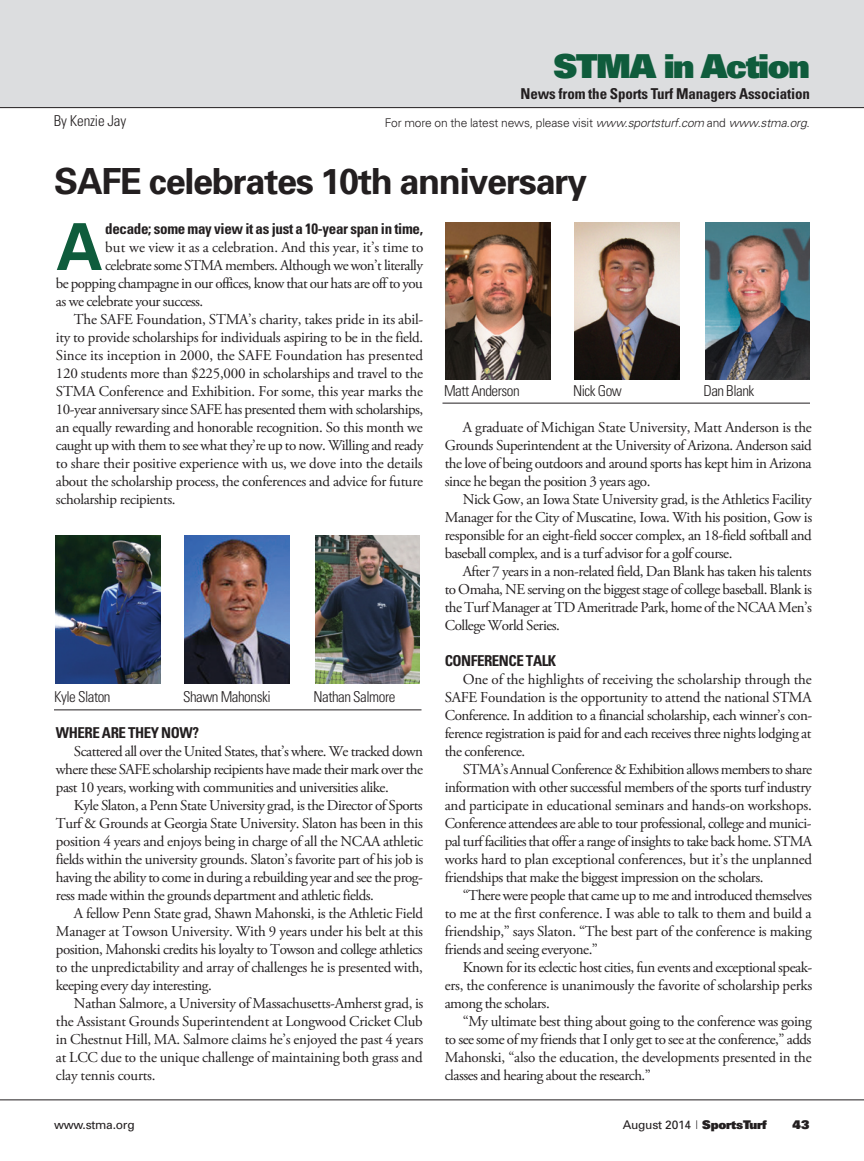
<style>
.page{position:relative;width:864px;height:1161px;background:#fff}
.page>*{position:absolute;margin:0;border:0;box-sizing:border-box;transform-origin:0 0}
.t1{font:700 64.8px "Univers";color:#0f5c3c}
.t2{font:700 36px "Univers";letter-spacing:-.035em;color:#231f20}
.t3{font:900 33px "Univers";letter-spacing:-.04em;color:#0f5c3c}
.t4{font:15px "Adobe Garamond Pro";letter-spacing:-.03em;color:#231f20}
.t5{font:15px "Adobe Garamond Pro";letter-spacing:-.01em;color:#231f20}
.t6{font:700 condensed 15px "Univers";letter-spacing:-.02em;color:#231f20}
.t7{font:300 condensed 15px "Univers";letter-spacing:-.03em;color:#231f20}
.t8{font:15px "Adobe Garamond Pro";letter-spacing:-.005em;color:#231f20}
.t9{font:300 condensed 15px "Univers";letter-spacing:-.01em;color:#231f20}
.t10{font:300 12px "Univers";letter-spacing:-.015em;color:#231f20}
.t11{font:12px "Univers";letter-spacing:-.02em;color:#231f20}
.t12{font:900 12px "Univers";color:#231f20}
.s1{font-style:italic}
.s2{font-weight:300;font-stretch:condensed}
.s3{font-weight:900}
</style>
<div class="page">
<hr style="left:0;top:1100px;width:864px;height:1px;background:#231f20">
<div style="left:0;top:0;width:864px;height:108px;background:#dcdddf"></div>
<hr style="left:0;top:107px;width:864px;height:1px;background:#231f20">
<img style="left:446px;top:222px;width:104px;height:157px">
<img style="left:705px;top:222px;width:105px;height:157px">
<img style="left:574px;top:222px;width:105px;height:157px">
<hr style="left:442px;top:403px;width:368px;height:1px;background:#231f20">
<img style="left:56px;top:536px;width:104px;height:148px">
<img style="left:315px;top:536px;width:105px;height:148px">
<img style="left:184px;top:536px;width:105px;height:148px">
<hr style="left:54px;top:710px;width:368px;height:1px;background:#231f20">
<p class="t9" style="left:54px;top:112px;width:74px">By Kenzie Jay</p>
<p class="t3" style="left:554px;top:44px;width:258px">STMA in Action</p>
<p class="t6" style="left:521px;top:84px;width:291px">News from the Sports Turf Managers Association</p>
<p class="t10" style="left:385px;top:116px;width:427px">For more on the latest news, please visit <span class="s1">www.sportsturf.com</span> and <span class="s1">www.stma.org</span>.</p>
<p class="t2" style="left:54px;top:158px;width:535px">SAFE celebrates 10th anniversary</p>
<p class="t1" style="left:56px;top:205px;width:48px">A</p>
<p class="t6" style="left:105px;top:219px;width:319px">decade; some may view it as just a 10-year span in time,</p>
<p class="t5" style="left:105px;top:238px;width:320px">but we view it as a celebration. And this year, it’s time to</p>
<p class="t4" style="left:105px;top:256px;width:319px">celebrate some STMA members. Although we won’t literally</p>
<p class="t4" style="left:56px;top:274px;width:368px">be popping champagne in our offices, know that our hats are off to you</p>
<p class="t4" style="left:56px;top:292px;width:149px">as we celebrate your success.</p>
<p class="t4" style="left:74px;top:310px;width:351px">The SAFE Foundation, STMA’s charity, takes pride in its abil-</p>
<p class="t4" style="left:56px;top:328px;width:369px">ity to provide scholarships for individuals aspiring to be in the field.</p>
<p class="t8" style="left:56px;top:346px;width:369px">Since its inception in 2000, the SAFE Foundation has presented</p>
<p class="t4" style="left:56px;top:364px;width:369px">120 students more than $225,000 in scholarships and travel to the</p>
<p class="t5" style="left:56px;top:382px;width:369px">STMA Conference and Exhibition. For some, this year marks the</p>
<p class="t4" style="left:56px;top:400px;width:369px">10-year anniversary since SAFE has presented them with scholarships,</p>
<p class="t4" style="left:56px;top:418px;width:368px">an equally rewarding and honorable recognition. So this month we</p>
<p class="t4" style="left:56px;top:436px;width:369px">caught up with them to see what they’re up to now. Willing and ready</p>
<p class="t5" style="left:56px;top:454px;width:368px">to share their positive experience with us, we dove into the details</p>
<p class="t4" style="left:56px;top:472px;width:369px">about the scholarship process, the conferences and advice for future</p>
<p class="t4" style="left:56px;top:490px;width:121px">scholarship recipients.</p>
<p class="t7" style="left:54px;top:688px;width:58px">Kyle Slaton</p>
<p class="t7" style="left:183px;top:688px;width:89px">Shawn Mahonski</p>
<p class="t7" style="left:314px;top:688px;width:83px">Nathan Salmore</p>
<p class="t6" style="left:56px;top:723px;width:145px">Where are they now?</p>
<p class="t4" style="left:74px;top:742px;width:351px">Scattered all over the United States, that’s where. We tracked down</p>
<p class="t4" style="left:56px;top:760px;width:369px">where these SAFE scholarship recipients have made their mark over the</p>
<p class="t4" style="left:56px;top:778px;width:334px">past 10 years, working with communities and universities alike.</p>
<p class="t4" style="left:74px;top:796px;width:350px">Kyle Slaton, a Penn State University grad, is the Director of Sports</p>
<p class="t4" style="left:56px;top:814px;width:368px">Turf &amp; Grounds at Georgia State University. Slaton has been in this</p>
<p class="t4" style="left:56px;top:832px;width:369px">position 4 years and enjoys being in charge of all the NCAA athletic</p>
<p class="t4" style="left:56px;top:850px;width:369px">fields within the university grounds. Slaton’s favorite part of his job is</p>
<p class="t4" style="left:56px;top:868px;width:368px">having the ability to come in during a rebuilding year and see the prog-</p>
<p class="t4" style="left:56px;top:886px;width:320px">ress made within the grounds department and athletic fields.</p>
<p class="t4" style="left:74px;top:904px;width:351px">A fellow Penn State grad, Shawn Mahonski, is the Athletic Field</p>
<p class="t4" style="left:56px;top:922px;width:369px">Manager at Towson University. With 9 years under his belt at this</p>
<p class="t4" style="left:56px;top:940px;width:368px">position, Mahonski credits his loyalty to Towson and college athletics</p>
<p class="t4" style="left:56px;top:958px;width:369px">to the unpredictability and array of challenges he is presented with,</p>
<p class="t4" style="left:56px;top:976px;width:157px">keeping every day interesting.</p>
<p class="t4" style="left:74px;top:994px;width:351px">Nathan Salmore, a University of Massachusetts-Amherst grad, is</p>
<p class="t4" style="left:56px;top:1012px;width:368px">the Assistant Grounds Superintendent at Longwood Cricket Club</p>
<p class="t4" style="left:56px;top:1030px;width:369px">in Chestnut Hill, MA. Salmore claims he’s enjoyed the past 4 years</p>
<p class="t4" style="left:56px;top:1048px;width:368px">at LCC due to the unique challenge of maintaining both grass and</p>
<p class="t4" style="left:56px;top:1066px;width:101px">clay tennis courts.</p>
<p class="t7" style="left:444px;top:382px;width:77px">Matt Anderson</p>
<p class="t7" style="left:573px;top:382px;width:50px">Nick Gow</p>
<p class="t7" style="left:704px;top:382px;width:52px">Dan Blank</p>
<p class="t4" style="left:463px;top:418px;width:351px">A graduate of Michigan State University, Matt Anderson is the</p>
<p class="t4" style="left:445px;top:436px;width:369px">Grounds Superintendent at the University of Arizona. Anderson said</p>
<p class="t4" style="left:445px;top:454px;width:368px">the love of being outdoors and around sports has kept him in Arizona</p>
<p class="t4" style="left:445px;top:472px;width:207px">since he began the position 3 years ago.</p>
<p class="t4" style="left:463px;top:490px;width:350px">Nick Gow, an Iowa State University grad, is the Athletics Facility</p>
<p class="t4" style="left:445px;top:508px;width:369px">Manager for the City of Muscatine, Iowa. With his position, Gow is</p>
<p class="t4" style="left:445px;top:526px;width:369px">responsible for an eight-field soccer complex, an 18-field softball and</p>
<p class="t4" style="left:445px;top:544px;width:289px">baseball complex, and is a turf advisor for a golf course.</p>
<p class="t4" style="left:463px;top:562px;width:350px">After 7 years in a non-related field, Dan Blank has taken his talents</p>
<p class="t4" style="left:445px;top:580px;width:369px">to Omaha, NE serving on the biggest stage of college baseball. Blank is</p>
<p class="t4" style="left:445px;top:598px;width:369px">the Turf Manager at TD Ameritrade Park, home of the NCAA Men’s</p>
<p class="t4" style="left:445px;top:616px;width:117px">College World Series.</p>
<p class="t6" style="left:445px;top:651px;width:113px">Conference talk</p>
<p class="t5" style="left:463px;top:670px;width:351px">One of the highlights of receiving the scholarship through the</p>
<p class="t4" style="left:445px;top:688px;width:368px">SAFE Foundation is the opportunity to attend the national STMA</p>
<p class="t4" style="left:445px;top:706px;width:369px">Conference. In addition to a financial scholarship, each winner’s con-</p>
<p class="t4" style="left:445px;top:724px;width:368px">ference registration is paid for and each receives three nights lodging at</p>
<p class="t4" style="left:445px;top:742px;width:82px">the conference.</p>
<p class="t4" style="left:463px;top:760px;width:351px">STMA’s Annual Conference &amp; Exhibition allows members to share</p>
<p class="t4" style="left:445px;top:778px;width:368px">information with other successful members of the sports turf industry</p>
<p class="t5" style="left:445px;top:796px;width:369px">and participate in educational seminars and hands-on workshops.</p>
<p class="t4" style="left:445px;top:814px;width:368px">Conference attendees are able to tour professional, college and munici-</p>
<p class="t4" style="left:445px;top:832px;width:369px">pal turf facilities that offer a range of insights to take back home. STMA</p>
<p class="t4" style="left:445px;top:850px;width:369px">works hard to plan exceptional conferences, but it’s the unplanned</p>
<p class="t4" style="left:445px;top:868px;width:320px">friendships that make the biggest impression on the scholars.</p>
<p class="t4" style="left:463px;top:886px;width:351px">“There were people that came up to me and introduced themselves</p>
<p class="t4" style="left:445px;top:904px;width:368px">to me at the first conference. I was able to talk to them and build a</p>
<p class="t4" style="left:445px;top:922px;width:369px">friendship,” says Slaton. “The best part of the conference is making</p>
<p class="t4" style="left:445px;top:940px;width:155px">friends and seeing everyone.”</p>
<p class="t4" style="left:463px;top:958px;width:351px">Known for its eclectic host cities, fun events and exceptional speak-</p>
<p class="t4" style="left:445px;top:976px;width:369px">ers, the conference is unanimously the favorite of scholarship perks</p>
<p class="t4" style="left:445px;top:994px;width:107px">among the scholars.</p>
<p class="t4" style="left:463px;top:1012px;width:350px">“My ultimate best thing about going to the conference was going</p>
<p class="t4" style="left:445px;top:1030px;width:368px">to see some of my friends that I only get to see at the conference,” adds</p>
<p class="t4" style="left:445px;top:1048px;width:368px">Mahonski, “also the education, the developments presented in the</p>
<p class="t4" style="left:445px;top:1066px;width:208px">classes and hearing about the research.”</p>
<p class="t11" style="left:54px;top:1117px;width:82px">www.stma.org</p>
<p class="t11" style="left:623px;top:1117px;width:146px">August 2014 <span class="s2">|</span> <span class="s3">SportsTurf</span></p>
<p class="t12" style="left:793px;top:1117px;width:18px">43</p>
</div>
